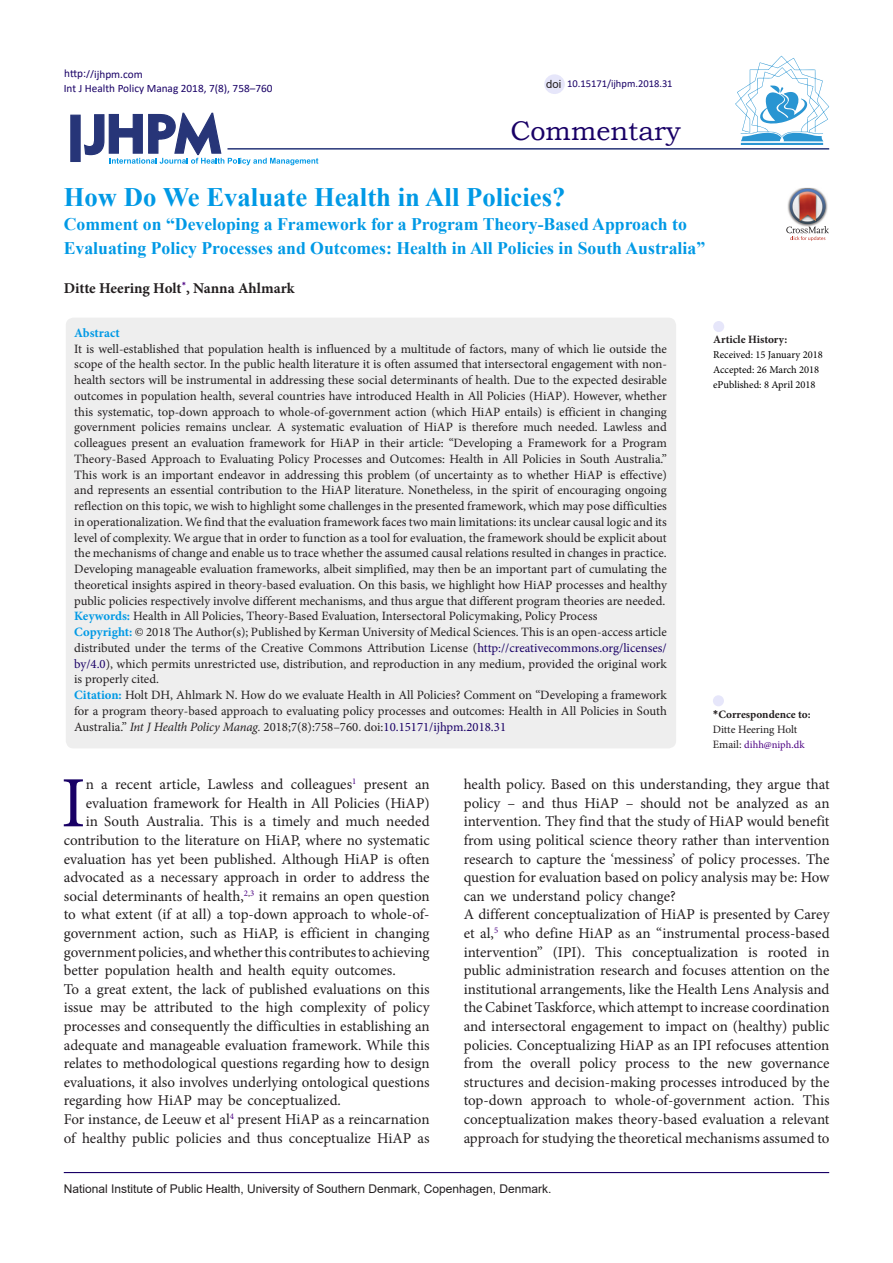
<style>
.page{position:relative;width:893px;height:1263px;background:#fff}
.page>*{position:absolute;margin:0;border:0;box-sizing:border-box;transform-origin:0 0}
.Normal1{font:72.3px "Minion Pro";color:#190066}
.t1{font:27px "Bookman Old Style";color:#190066}
.Default{font:700 26.7px "Times New Roman";color:#0099e5}
.Default-2{font:700 17.7px/24px "Times New Roman";color:#0099e5}
.Normal1-2{font:15px/18.6px "Minion Pro";color:#231f20;text-align:justify}
.Default-3{font:700 15px "Minion Pro";letter-spacing:-.005em;color:#231f20}
.t2{font:12.75px/15.8px "Minion Pro";color:#231f20}
.t3{font:700 12.75px "Minion Pro";color:#0099e5}
.t4{font:12px "Arial";color:#231f20}
.t5{font:11.25px "Calibri";color:#190066}
.t6{font:700 11.25px/15px "Minion Pro";color:#231f20}
.t7{font:11.25px "Arial";color:#231f20}
.t8{font:10.5px/15px "Minion Pro";color:#000}
.t9{font:10.5px "Calibri";color:#190066}
.t10{font:10.5px "Minion Pro";color:#4b0082}
.s1{font-weight:700;color:#0099e5}
.s2{color:#190066}
.s3{font-style:italic}
.s4{font-family:"Calibri"}
.s5{font-weight:400}
.s6{font-size:11.25px;color:#231f20}
</style>
<div class="page">
<svg style="left:84px;top:112px;width:234px;height:53px"></svg>
<div style="left:70px;top:115px;width:11px;height:47px;background:#273578;border:1px solid #273578"></div>
<hr style="left:227px;top:148px;width:602px;height:2px;background:#273578">
<div style="left:66px;top:318px;width:610px;height:430px;background:#eee;border-radius:8px"></div>
<div style="left:713px;top:695px;width:11px;height:11px;background:#e6e6fa;border-radius:50%"></div>
<div style="left:713px;top:321px;width:11px;height:11px;background:#e6e6fa;border-radius:50%"></div>
<hr style="left:64px;top:1172px;width:765px;height:1px;background:#190066">
<hr style="left:741px;top:143px;width:82px;height:2px;background:#2995d2">
<svg style="left:735px;top:56px;width:94px;height:85px"></svg>
<div style="left:544px;top:74px;width:21px;height:20px;background:#e6e6fa;border-radius:50%"></div>
<img style="left:798px;top:188px;width:18px;height:1px">
<svg style="left:786px;top:189px;width:43px;height:52px"></svg>
<p class="t5" style="left:64px;top:66px;width:80px">http://ijhpm.com</p>
<p class="t5" style="left:64px;top:81px;width:210px">Int J Health Policy Manag 2018, 7(8), 758–760</p>
<p class="t7" style="left:546px;top:76px;width:17px">doi</p>
<p class="t9" style="left:567px;top:76px;width:107px">10.15171/ijhpm.2018.31</p>
<p class="t1" style="left:510px;top:113px;width:172px">Commentary</p>
<p class="Default" style="left:64px;top:178px;width:503px">How Do We Evaluate Health in All Policies?</p>
<p class="Default-2" style="left:64px;top:211px;width:643px">Comment on “Developing a Framework for a Program Theory-Based Approach to<br>Evaluating Policy Processes and Outcomes: Health in All Policies in South Australia”</p>
<p class="Default-3" style="left:64px;top:278px;width:232px">Ditte Heering Holt<sup>*</sup>, Nanna Ahlmark</p>
<p class="t3" style="left:74px;top:324px;width:47px">Abstract</p>
<p class="t2" style="left:74px;top:341px;width:594px">It is well-established that population health is influenced by a multitude of factors, many of which lie outside the scope of the health sector. In the public health literature it is often assumed that intersectoral engagement with non&shy;health sectors will be instrumental in addressing these social determinants of health. Due to the expected desirable outcomes in population health, several countries have introduced Health in All Policies (HiAP). However, whether this systematic, top-down approach to whole-of-government action (which HiAP entails) is efficient in changing government policies remains unclear. A systematic evaluation of HiAP is therefore much needed. Lawless and colleagues present an evaluation framework for HiAP in their article: “Developing a Framework for a Program Theory-Based Approach to Evaluating Policy Processes and Outcomes: Health in All Policies in South Australia.” This work is an important endeavor in addressing this problem (of uncertainty as to whether HiAP is effective) and represents an essential contribution to the HiAP literature. Nonetheless, in the spirit of encouraging ongoing reflection on this topic, we wish to highlight some challenges in the presented framework, which may pose difficulties in operationalization. We find that the evaluation framework faces two main limitations: its unclear causal logic and its level of complexity. We argue that in order to function as a tool for evaluation, the framework should be explicit about the mechanisms of change and enable us to trace whether the assumed causal relations resulted in changes in practice.<br>Developing manageable evaluation frameworks, albeit simplified, may then be an important part of cumulating the theoretical insights aspired in theory-based evaluation. On this basis, we highlight how HiAP processes and healthy public policies respectively involve different mechanisms, and thus argue that different program theories are needed.<br><span class="s1">Keywords:</span> Health in All Policies, Theory-Based Evaluation, Intersectoral Policymaking, Policy Process<br><span class="s1">Copyright:</span> © 2018 The Author(s); Published by Kerman University of Medical Sciences. This is an open-access article distributed under the terms of the Creative Commons Attribution License (<span class="s2">http://creativecommons.org/licenses/ by/4.0</span>), which permits unrestricted use, distribution, and reproduction in any medium, provided the original work is properly cited.<br><span class="s1">Citation:</span> Holt DH, Ahlmark N. How do we evaluate Health in All Policies? Comment on “Developing a framework for a program theory-based approach to evaluating policy processes and outcomes: Health in All Policies in South Australia.” <span class="s3">Int J Health Policy Manag.</span> 2018;7(8):758–760. doi:<span class="s2">10.15171/ijhpm.2018.31</span></p>
<p class="t6" style="left:713px;top:332px;width:76px">Article History:</p>
<p class="t8" style="left:713px;top:347px;width:111px">Received: 15 January 2018<br>Accepted: 26 March 2018 ePublished: 8 April 2018</p>
<p class="t6" style="left:713px;top:706px;width:99px"><span class="s4">*</span>Correspondence to:<br><span class="s5">Ditte Heering Holt</span></p>
<p class="t10" style="left:713px;top:737px;width:93px"><span class="s6">Email:</span> dihh@niph.dk</p>
<p class="Normal1" style="left:61px;top:755px;width:26px">I</p>
<p class="Normal1-2" style="left:86px;top:775px;width:345px">n a recent article, Lawless and colleagues<sup>1</sup> present an</p>
<p class="Normal1-2" style="left:86px;top:794px;width:345px">evaluation framework for Health in All Policies (HiAP)</p>
<p class="Normal1-2" style="left:86px;top:812px;width:345px">in South Australia. This is a timely and much needed</p>
<p class="Normal1-2" style="left:64px;top:831px;width:367px">contribution to the literature on HiAP, where no systematic</p>
<p class="Normal1-2" style="left:64px;top:849px;width:367px">evaluation has yet been published. Although HiAP is often</p>
<p class="Normal1-2" style="left:64px;top:868px;width:367px">advocated as a necessary approach in order to address the</p>
<p class="Normal1-2" style="left:64px;top:887px;width:367px">social determinants of health,<sup>2</sup><sup>,</sup><sup>3</sup> it remains an open question</p>
<p class="Normal1-2" style="left:64px;top:905px;width:367px">to what extent (if at all) a top-down approach to whole-of-</p>
<p class="Normal1-2" style="left:64px;top:924px;width:367px">government action, such as HiAP, is efficient in changing</p>
<p class="Normal1-2" style="left:64px;top:942px;width:367px">government policies, and whether this contributes to achieving</p>
<p class="Normal1-2" style="left:64px;top:961px;width:334px">better population health and health equity outcomes.</p>
<p class="Normal1-2" style="left:64px;top:980px;width:367px">To a great extent, the lack of published evaluations on this issue may be attributed to the high complexity of policy processes and consequently the difficulties in establishing an adequate and manageable evaluation framework. While this relates to methodological questions regarding how to design evaluations, it also involves underlying ontological questions regarding how HiAP may be conceptualized.</p>
<p class="Normal1-2" style="left:64px;top:1110px;width:367px">For instance, de Leeuw et al<sup>4</sup> present HiAP as a reincarnation of healthy public policies and thus conceptualize HiAP as</p>
<p class="Normal1-2" style="left:464px;top:775px;width:367px">health policy. Based on this understanding, they argue that policy – and thus HiAP – should not be analyzed as an intervention. They find that the study of HiAP would benefit from using political science theory rather than intervention research to capture the ‘messiness’ of policy processes. The question for evaluation based on policy analysis may be: How can we understand policy change?</p>
<p class="Normal1-2" style="left:464px;top:905px;width:367px">A different conceptualization of HiAP is presented by Carey et al,<sup>5</sup> who define HiAP as an “instrumental process-based intervention” (IPI). This conceptualization is rooted in public administration research and focuses attention on the institutional arrangements, like the Health Lens Analysis and the Cabinet Taskforce, which attempt to increase coordination and intersectoral engagement to impact on (healthy) public policies. Conceptualizing HiAP as an IPI refocuses attention from the overall policy process to the new governance structures and decision-making processes introduced by the top-down approach to whole-of-government action. This conceptualization makes theory-based evaluation a relevant approach for studying the theoretical mechanisms assumed to</p>
<p class="t4" style="left:64px;top:1180px;width:489px">National Institute of Public Health, University of Southern Denmark, Copenhagen, Denmark.</p>
</div>
